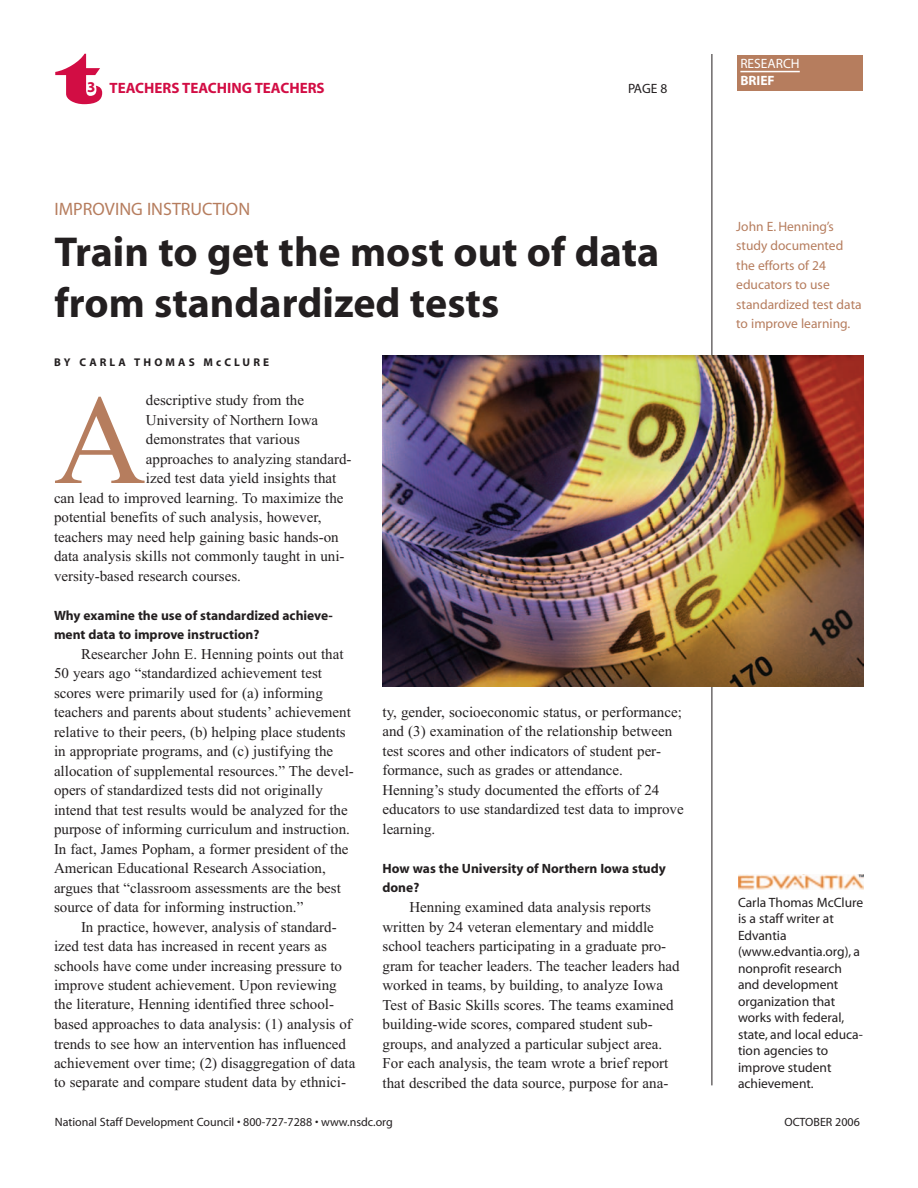
<style>
.page{position:relative;width:918px;height:1188px;background:#fff}
.page>*{position:absolute;margin:0;border:0;box-sizing:border-box;transform-origin:0 0}
.t1{font:127.5px "Times";color:#b67d5e}
.t2{font:72px "Latin Wide";color:#d20d44}
.t3{font:700 42px/51px "Myriad";color:#231f20}
.t4{font:18px "Myriad";color:#b67d5e}
.t5{font:15px/19.5px "Times";color:#231f20}
.t6{font:700 15px "Myriad";color:#d20d44}
.t7{font:13.5px/16.5px "Myriad";color:#231f20}
.t8{font:700 13.5px/19.5px "Myriad";color:#231f20}
.t9{font:13.5px/19.5px "Myriad";color:#b67d5e}
.t10{font:13.5px "Myriad";color:#fff}
.t11{font:700 13.5px "Myriad";color:#fff}
.t12{font:12px "Myriad";color:#231f20}
.t13{font:700 11.25px "Myriad";letter-spacing:.275em;color:#231f20}
</style>
<div class="page">
<hr style="left:712px;top:54px;width:1px;height:1031px;background:#231f20">
<div style="left:737px;top:55px;width:126px;height:36px;background:#b67d5e"></div>
<hr style="left:740px;top:71px;width:60px;height:1px;background:#fff">
<img style="left:382px;top:355px;width:481px;height:332px">
<svg style="left:738px;top:889px;width:126px;height:1px"></svg>
<img style="left:738px;top:874px;width:126px;height:15px">
<h2 class="t2" style="left:58px;top:36px;width:47px">t</h2>
<p class="t6" style="left:87px;top:82px;width:239px">3 TEACHERS TEACHING TEACHERS</p>
<p class="t7" style="left:628px;top:81px;width:41px">PAGE 8</p>
<p class="t4" style="left:54px;top:202px;width:197px">IMPROVING INSTRUCTION</p>
<h3 class="t3" style="left:54px;top:230px;width:606px">Train to get the most out of data from standardized tests</h3>
<p class="t13" style="left:54px;top:358px;width:217px">BY CARLA THOMAS McCLURE</p>
<h1 class="t1" style="left:54px;top:364px;width:94px">A</h1>
<p class="t5" style="left:146px;top:390px;width:160px">descriptive study from the</p>
<p class="t5" style="left:146px;top:410px;width:174px">University of Northern Iowa</p>
<p class="t5" style="left:146px;top:429px;width:156px">demonstrates that various</p>
<p class="t5" style="left:146px;top:449px;width:207px">approaches to analyzing standard-</p>
<p class="t5" style="left:146px;top:468px;width:192px">ized test data yield insights that</p>
<p class="t5" style="left:54px;top:488px;width:291px">can lead to improved learning. To maximize the</p>
<p class="t5" style="left:54px;top:507px;width:269px">potential benefits of such analysis, however,</p>
<p class="t5" style="left:54px;top:527px;width:286px">teachers may need help gaining basic hands-on</p>
<p class="t5" style="left:54px;top:546px;width:292px">data analysis skills not commonly taught in uni-</p>
<p class="t5" style="left:54px;top:566px;width:188px">versity-based research courses.</p>
<p class="t8" style="left:54px;top:606px;width:280px">Why examine the use of standardized achieve&shy;ment data to improve instruction?</p>
<p class="t5" style="left:54px;top:644px;width:301px;text-indent:27px">Researcher John E. Henning points out that 50 years ago “standardized achievement test scores were primarily used for (a) informing teachers and parents about students’ achievement relative to their peers, (b) helping place students in appropriate programs, and (c) justifying the allocation of supplemental resources.” The devel&shy;opers of standardized tests did not originally intend that test results would be analyzed for the purpose of informing curriculum and instruction.<br>In fact, James Popham, a former president of the American Educational Research Association, argues that “classroom assessments are the best source of data for informing instruction.”</p>
<p class="t5" style="left:54px;top:917px;width:303px;text-indent:27px">In practice, however, analysis of standard&shy;ized test data has increased in recent years as schools have come under increasing pressure to improve student achievement. Upon reviewing the literature, Henning identified three school&shy;based approaches to data analysis: (1) analysis of trends to see how an intervention has influenced achievement over time; (2) disaggregation of data to separate and compare student data by ethnici-</p>
<p class="t5" style="left:382px;top:702px;width:303px">ty, gender, socioeconomic status, or performance; and (3) examination of the relationship between test scores and other indicators of student per&shy;formance, such as grades or attendance.<br>Henning’s study documented the efforts of 24 educators to use standardized test data to improve learning.</p>
<p class="t8" style="left:382px;top:860px;width:285px">How was the University of Northern Iowa study done?</p>
<p class="t5" style="left:382px;top:897px;width:299px;text-indent:27px">Henning examined data analysis reports written by 24 veteran elementary and middle school teachers participating in a graduate pro&shy;gram for teacher leaders. The teacher leaders had worked in teams, by building, to analyze Iowa Test of Basic Skills scores. The teams examined building-wide scores, compared student sub&shy;groups, and analyzed a particular subject area.<br>For each analysis, the team wrote a brief report that described the data source, purpose for ana-</p>
<p class="t10" style="left:740px;top:59px;width:61px">RESEARCH</p>
<p class="t11" style="left:740px;top:75px;width:36px">BRIEF</p>
<p class="t9" style="left:736px;top:218px;width:127px">John E. Henning’s study documented the efforts of 24 educators to use standardized test data to improve learning.</p>
<p class="t7" style="left:738px;top:895px;width:127px">Carla Thomas McClure is a staff writer at<br>Edvantia (www.edvantia.org), a nonprofit research and development organization that works with federal, state, and local educa&shy;tion agencies to improve student achievement.</p>
<p class="t12" style="left:55px;top:1118px;width:339px">National Staff Development Council • 800-727-7288 • www.nsdc.org</p>
<p class="t12" style="left:784px;top:1118px;width:77px">OCTOBER 2006</p>
</div>
